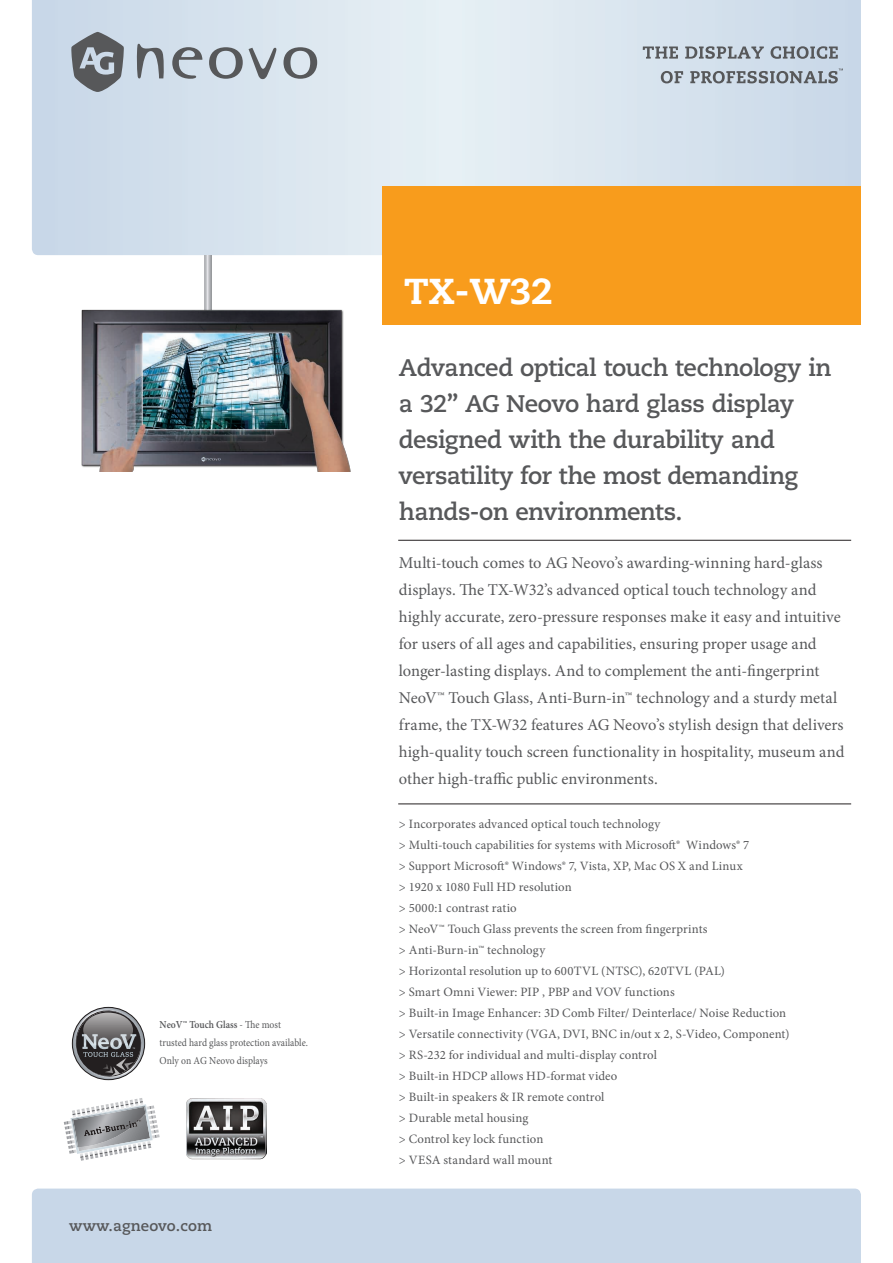
<style>
.page{position:relative;width:893px;height:1263px;background:#fff}
.page>*{position:absolute;margin:0;border:0;box-sizing:border-box;transform-origin:0 0}
.t1{font:800 36px "Caecilia";color:#fff}
.t2{font:700 24px/36px "Caecilia";letter-spacing:-.02em;color:#57585a}
.t3{font:16.5px/27px "Minion Pro";color:#57585a}
.t4{font:700 15px "Caecilia";letter-spacing:.01em;color:#57585a}
.t5{font:12.75px/21px "Minion Pro";letter-spacing:.01em;color:#57585a}
.t6{font:10.65px/17.9px "Minion Pro";color:#57585a;scale:.9 1}
.s1{font-weight:600}
</style>
<div class="page">
<svg style="left:32px;top:0;width:829px;height:255px;background:#d7e3ed"></svg>
<div style="left:32px;top:1188px;width:829px;height:75px;background:#c8d7e8"></div>
<div style="left:383px;top:187px;width:478px;height:138px;background:#f89c1c"></div>
<svg style="left:204px;top:255px;width:8px;height:46px"></svg>
<img style="left:81px;top:301px;width:270px;height:171px">
<svg style="left:72px;top:1006px;width:73px;height:74px"></svg>
<svg style="left:64px;top:1098px;width:96px;height:63px"></svg>
<img style="left:187px;top:1099px;width:80px;height:60px">
<svg style="left:70px;top:32px;width:247px;height:60px;background:#b3bcc5"></svg>
<svg style="left:643px;top:47px;width:35px;height:12px"></svg>
<svg style="left:685px;top:46px;width:79px;height:13px"></svg>
<svg style="left:770px;top:46px;width:68px;height:13px"></svg>
<svg style="left:661px;top:71px;width:22px;height:12px"></svg>
<svg style="left:690px;top:68px;width:153px;height:15px;background:#a2abb5"></svg>
<hr style="left:398px;top:804px;width:453px;height:1px;background:#231f20">
<hr style="left:398px;top:540px;width:453px;height:1px;background:#231f20">
<p class="t6" style="left:160px;top:1016px;width:166px"><span class="s1">NeoV™ Touch Glass</span> - The most trusted hard glass protection available.<br>Only on AG Neovo displays</p>
<p class="t4" style="left:69px;top:1217px;width:144px">www.agneovo.com</p>
<h1 class="t1" style="left:404px;top:269px;width:150px">TX-W32</h1>
<h2 class="t2" style="left:399px;top:350px;width:434px">Advanced optical touch technology in a 32” AG Neovo hard glass display designed with the durability and versatility for the most demanding hands-on environments.</h2>
<p class="t3" style="left:399px;top:549px;width:447px">Multi-touch comes to AG Neovo’s awarding-winning hard-glass displays. The TX-W32’s advanced optical touch technology and highly accurate, zero-pressure responses make it easy and intuitive for users of all ages and capabilities, ensuring proper usage and longer-lasting displays. And to complement the anti-fingerprint NeoV™ Touch Glass, Anti-Burn-in™ technology and a sturdy metal frame, the TX-W32 features AG Neovo’s stylish design that delivers high-quality touch screen functionality in hospitality, museum and other high-traffic public environments.</p>
<p class="t5" style="left:399px;top:813px;width:392px">&gt; Incorporates advanced optical touch technology<br>&gt; Multi-touch capabilities for systems with Microsoft® Windows® 7<br>&gt; Support Microsoft® Windows® 7, Vista, XP, Mac OS X and Linux<br>&gt; 1920 x 1080 Full HD resolution<br>&gt; 5000:1 contrast ratio<br>&gt; NeoV™ Touch Glass prevents the screen from fingerprints<br>&gt; Anti-Burn-in™ technology<br>&gt; Horizontal resolution up to 600TVL (NTSC), 620TVL (PAL)<br>&gt; Smart Omni Viewer: PIP , PBP and VOV functions<br>&gt; Built-in Image Enhancer: 3D Comb Filter/ Deinterlace/ Noise Reduction &gt; Versatile connectivity (VGA, DVI, BNC in/out x 2, S-Video, Component) &gt; RS-232 for individual and multi-display control<br>&gt; Built-in HDCP allows HD-format video<br>&gt; Built-in speakers &amp; IR remote control<br>&gt; Durable metal housing<br>&gt; Control key lock function<br>&gt; VESA standard wall mount</p>
</div>
